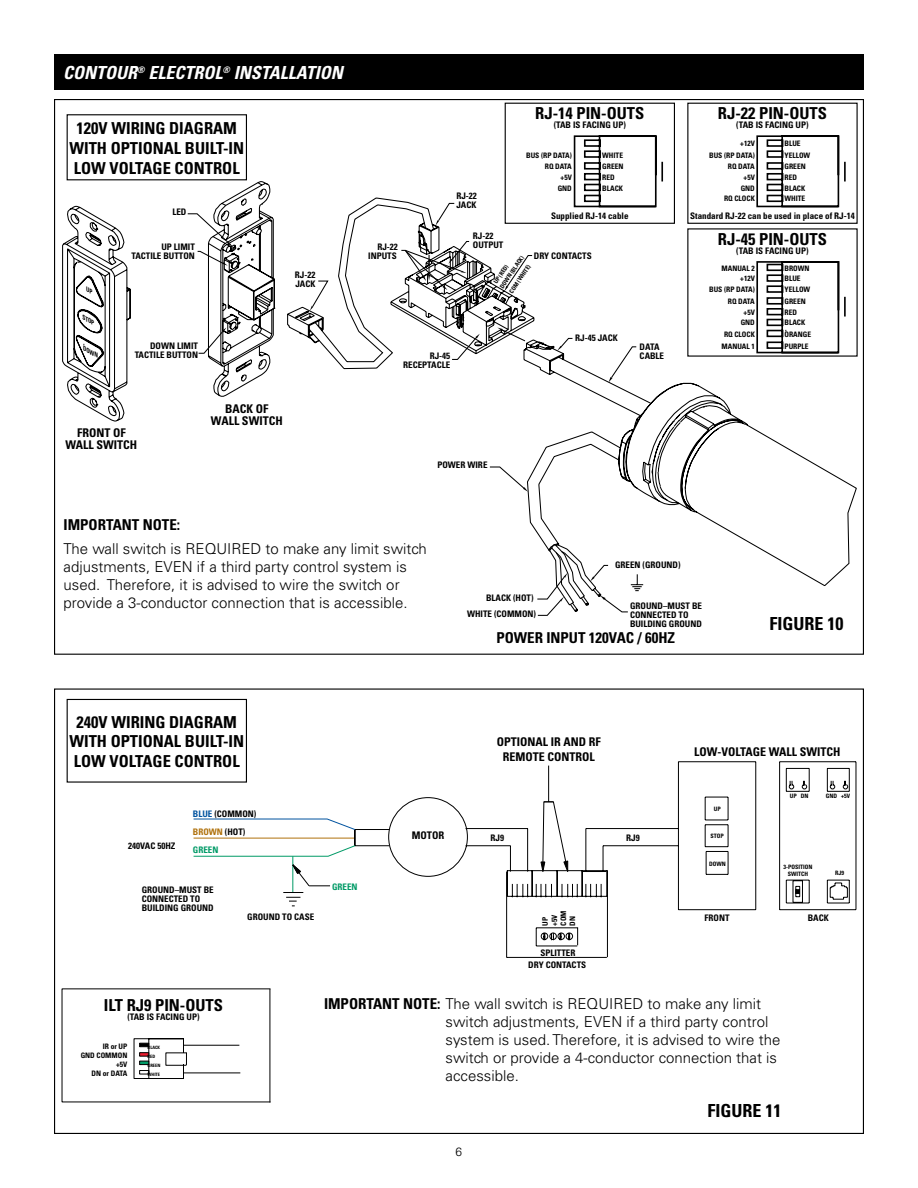
<style>
.page{position:relative;width:918px;height:1188px;background:#fff}
.page>*{position:absolute;margin:0;border:0;box-sizing:border-box;transform-origin:0 0}
.t1{font:italic 700 condensed 18px "Univers";color:#fff}
.t2{font:700 condensed 18px "Univers";color:#000}
.t3{font:700 condensed 16.5px/19.8px "Univers";color:#000;text-align:center}
.t4{font:300 15px/18px "Univers";color:#000}
.t5{font:700 condensed 15px "Univers";color:#000}
.t6{font:700 condensed 12px/12px "Univers";color:#000;text-align:center}
.t7{font:300 12px "Univers";color:#000}
.t8{font:700 condensed 10.5px "Univers";color:#000}
.t9{font:700 condensed 9px/9px "Univers";color:#000}
.t10{font:700 condensed 9px "Univers";color:#009a66}
.t11{font:700 condensed 7.5px/11.7px "Univers";color:#000}
.t12{font:700 condensed 6px/7.2px "Univers";color:#000;text-align:center}
.t13{font:italic 700 condensed 6px "Univers";color:#000}
.t14{font:700 condensed 4.5px "Univers";color:#000}
.s1{color:#00539f}
.s2{color:#b0720d}
.s3{color:#009a66}
.s4{font-weight:700;font-stretch:condensed}
</style>
<div class="page">
<div style="left:54px;top:54px;width:810px;height:36px;background:#000"></div>
<svg style="left:193px;top:818px;width:195px;height:67px"></svg>
<svg style="left:61px;top:885px;width:269px;height:218px"></svg>
<svg style="left:139px;top:1061px;width:10px;height:4px"></svg>
<hr style="left:139px;top:1043px;width:10px;height:4px;background:#060606">
<svg style="left:139px;top:1052px;width:10px;height:5px"></svg>
<hr style="left:269px;top:989px;width:1px;height:113px;background:#000">
<svg style="left:388px;top:761px;width:469px;height:197px"></svg>
<svg style="left:786px;top:880px;width:24px;height:24px"></svg>
<div style="left:67px;top:699px;width:180px;height:84px;border:1px solid #000"></div>
<svg style="left:663px;top:353px;width:194px;height:233px"></svg>
<svg style="left:62px;top:205px;width:69px;height:217px"></svg>
<svg style="left:187px;top:135px;width:476px;height:481px"></svg>
<div style="left:505px;top:103px;width:170px;height:121px;border:1px solid #000"></div>
<div style="left:67px;top:114px;width:180px;height:66px;border:1px solid #000"></div>
<svg style="left:756px;top:135px;width:90px;height:72px"></svg>
<svg style="left:756px;top:261px;width:90px;height:92px"></svg>
<svg style="left:87px;top:286px;width:5px;height:8px"></svg>
<h1 class="t1" style="left:63px;top:62px;width:22px">CONTOUR</h1>
<h1 class="t1" style="left:137px;top:62px;width:207px"><sup>®</sup> ELECTROL<sup>®</sup> INSTALLATION</h1>
<h2 class="t3" style="left:69px;top:118px;width:176px">120V WIRING DIAGRAM<br>WITH OPTIONAL BUILT-IN<br>LOW VOLTAGE CONTROL</h2>
<p class="t13" style="left:85px;top:314px;width:15px;rotate:27deg">STOP</p>
<p class="t13" style="left:86px;top:345px;width:18px;rotate:27deg">DOWN</p>
<p class="t9" style="left:172px;top:207px;width:15px">LED</p>
<p class="t9" style="left:131px;top:242px;width:65px;text-align:right">UP LIMIT<br>TACTILE BUTTON</p>
<p class="t9" style="left:135px;top:341px;width:65px;text-align:right">DOWN LIMIT<br>TACTILE BUTTON</p>
<p class="t9" style="left:295px;top:270px;width:22px">RJ-22<br>JACK</p>
<h3 class="t6" style="left:65px;top:427px;width:73px">FRONT OF<br>WALL SWITCH</h3>
<h3 class="t6" style="left:211px;top:402px;width:73px">BACK OF<br>WALL SWITCH</h3>
<p class="t9" style="left:456px;top:192px;width:22px">RJ-22<br>JACK</p>
<h2 class="t3" style="left:535px;top:103px;width:111px">RJ-14 PIN-OUTS</h2>
<p class="t9" style="left:554px;top:120px;width:74px">(TAB IS FACING UP)</p>
<p class="t11" style="left:526px;top:149px;width:47px;text-align:right">BUS (RP DATA)<br>RQ DATA</p>
<p class="t11" style="left:558px;top:172px;width:16px;line-height:10.6px;text-align:center">+5V<br>GND</p>
<p class="t11" style="left:602px;top:149px;width:23px">WHITE<br>GREEN</p>
<p class="t11" style="left:602px;top:172px;width:22px;line-height:10.6px">RED<br>BLACK</p>
<h2 class="t3" style="left:718px;top:103px;width:111px">RJ-22 PIN-OUTS</h2>
<p class="t9" style="left:736px;top:120px;width:74px">(TAB IS FACING UP)</p>
<p class="t11" style="left:709px;top:137px;width:47px;text-align:right">+12V<br>BUS (RP DATA)<br>RQ DATA</p>
<p class="t11" style="left:724px;top:172px;width:32px;line-height:10.6px;text-align:right">+5V<br>GND<br>RQ CLOCK</p>
<p class="t11" style="left:784px;top:137px;width:27px">BLUE<br>YELLOW<br>GREEN</p>
<p class="t11" style="left:784px;top:172px;width:22px;line-height:10.6px">RED<br>BLACK<br>WHITE</p>
<p class="t9" style="left:551px;top:211px;width:79px">Supplied RJ-14 cable</p>
<p class="t9" style="left:690px;top:211px;width:166px">Standard RJ-22 can be used in place of RJ-14</p>
<p class="t9" style="left:368px;top:242px;width:31px;text-align:right">RJ-22<br>INPUTS</p>
<p class="t9" style="left:403px;top:351px;width:48px;text-align:right">RJ-45<br>RECEPTACLE</p>
<p class="t9" style="left:473px;top:231px;width:32px">RJ-22<br>OUTPUT</p>
<p class="t9" style="left:534px;top:251px;width:59px">DRY CONTACTS</p>
<p class="t12" style="left:492px;top:281px;width:40px;line-height:7.8px;text-align:left;rotate:-56deg">UP (RED)<br>DOWN (BLACK)</p>
<p class="t12" style="left:508px;top:291px;width:35px;rotate:-56deg">COM (WHITE)</p>
<p class="t9" style="left:575px;top:333px;width:44px">RJ-45 JACK</p>
<p class="t9" style="left:640px;top:342px;width:26px">DATA<br>CABLE</p>
<p class="t9" style="left:437px;top:460px;width:52px">POWER WIRE</p>
<h2 class="t3" style="left:718px;top:229px;width:111px">RJ-45 PIN-OUTS</h2>
<p class="t9" style="left:736px;top:246px;width:74px">(TAB IS FACING UP)</p>
<p class="t11" style="left:722px;top:262px;width:35px">MANUAL 2</p>
<p class="t11" style="left:709px;top:272px;width:47px;text-align:right">+12V<br>BUS (RP DATA)<br>RQ DATA</p>
<p class="t11" style="left:741px;top:307px;width:16px;line-height:10.6px;text-align:center">+5V<br>GND</p>
<p class="t11" style="left:722px;top:329px;width:35px;text-align:center">RQ CLOCK<br>MANUAL 1</p>
<p class="t11" style="left:784px;top:262px;width:27px">BROWN</p>
<p class="t11" style="left:784px;top:272px;width:27px">BLUE<br>YELLOW<br>GREEN</p>
<p class="t11" style="left:784px;top:307px;width:22px;line-height:10.6px">RED<br>BLACK</p>
<p class="t11" style="left:784px;top:329px;width:28px">ORANGE</p>
<p class="t11" style="left:784px;top:340px;width:26px">PURPLE</p>
<h3 class="t5" style="left:64px;top:516px;width:118px">IMPORTANT Note:</h3>
<h3 class="t4" style="left:64px;top:540px;width:365px">The wall switch is REQU IRED to make any limit switch adjustments, EVEN if a third party control system is used. Therefore, it is advised to wire the switch or provide a 3-conductor connection that is accessible.</h3>
<p class="t9" style="left:467px;top:589px;width:71px;line-height:16.5px;text-align:right">BLACK (HOT)<br>WHITE (COMMON)</p>
<p class="t9" style="left:615px;top:560px;width:67px">GREEN (GROUND)</p>
<p class="t9" style="left:630px;top:601px;width:73px">GROUND–MUST BE<br>CONNECTED TO<br>BUILDING GROUND</p>
<h3 class="t5" style="left:496px;top:628px;width:180px">POWER INPUT 120VAC / 60HZ</h3>
<h1 class="t2" style="left:769px;top:613px;width:75px">FIGURE 10</h1>
<h2 class="t3" style="left:69px;top:712px;width:176px">240V WIRING DIAGRAM<br>WITH OPTIONAL BUILT-IN<br>LOW VOLTAGE CONTROL</h2>
<p class="t9" style="left:128px;top:841px;width:49px">240VAC 50HZ</p>
<p class="t9" style="left:193px;top:805px;width:65px;line-height:18px"><span class="s1">BLUE</span> (COMMON)<br><span class="s2">BROWN</span> (HOT)<br><span class="s3">GREEN</span></p>
<p class="t9" style="left:142px;top:886px;width:73px">GROUND–MUST BE<br>CONNECTED TO<br>BUILDING GROUND</p>
<p class="t9" style="left:247px;top:913px;width:69px">GROUND TO CASE</p>
<p class="t10" style="left:332px;top:881px;width:27px">GREEN</p>
<p class="t8" style="left:412px;top:828px;width:34px">MOTOR</p>
<h3 class="t6" style="left:497px;top:734px;width:106px;line-height:15px">OPTIONAL IR AND RF<br>REMOTE CONTROL</h3>
<p class="t9" style="left:491px;top:833px;width:15px">RJ9</p>
<p class="t11" style="left:541px;top:926px;width:16px;line-height:9px;rotate:-90deg">UP +5V<br>COM<br>DN</p>
<p class="t9" style="left:540px;top:948px;width:37px">SPLITTER</p>
<p class="t9" style="left:528px;top:960px;width:59px">DRY CONTACTS</p>
<p class="t9" style="left:626px;top:833px;width:15px">RJ9</p>
<h3 class="t6" style="left:694px;top:745px;width:148px">LOW-VOLTAGE WALL SWITCH</h3>
<p class="t12" style="left:714px;top:805px;width:9px">UP</p>
<p class="t12" style="left:711px;top:832px;width:15px">STOP</p>
<p class="t12" style="left:709px;top:860px;width:18px">DOWN</p>
<p class="t12" style="left:790px;top:792px;width:20px">UP DN</p>
<p class="t12" style="left:826px;top:792px;width:26px">GND +5V</p>
<p class="t12" style="left:784px;top:863px;width:31px">3-POSITION<br>SWITCH</p>
<p class="t12" style="left:835px;top:869px;width:10px">RJ9</p>
<p class="t9" style="left:705px;top:913px;width:27px">FRONT</p>
<p class="t9" style="left:808px;top:913px;width:23px">BACK</p>
<h2 class="t3" style="left:104px;top:995px;width:121px">ILT RJ9 PIN-OUTS</h2>
<p class="t9" style="left:127px;top:1012px;width:74px">(TAB IS FACING UP)</p>
<p class="t11" style="left:103px;top:1041px;width:26px">IR or UP</p>
<p class="t14" style="left:148px;top:1045px;width:14px">BLACK</p>
<p class="t11" style="left:81px;top:1050px;width:48px">GND COMMON</p>
<p class="t14" style="left:148px;top:1054px;width:9px">RED</p>
<p class="t11" style="left:116px;top:1059px;width:13px">+5V</p>
<p class="t14" style="left:148px;top:1063px;width:14px">GREEN</p>
<p class="t11" style="left:92px;top:1068px;width:37px">DN or DATA</p>
<p class="t14" style="left:148px;top:1072px;width:14px">WHITE</p>
<h3 class="t4" style="left:446px;top:995px;width:336px;text-indent:-122px"><span class="s4">IMPORTANT Note:</span> The wall switch is REQU IRED to make any limit switch adjustments, EVEN if a third party control system is used. Therefore, it is advised to wire the switch or provide a 4-conductor connection that is accessible.</h3>
<h3 class="t7" style="left:456px;top:1145px;width:8px">6</h3>
<h1 class="t2" style="left:708px;top:1100px;width:75px">FIGURE 11</h1>
</div>
